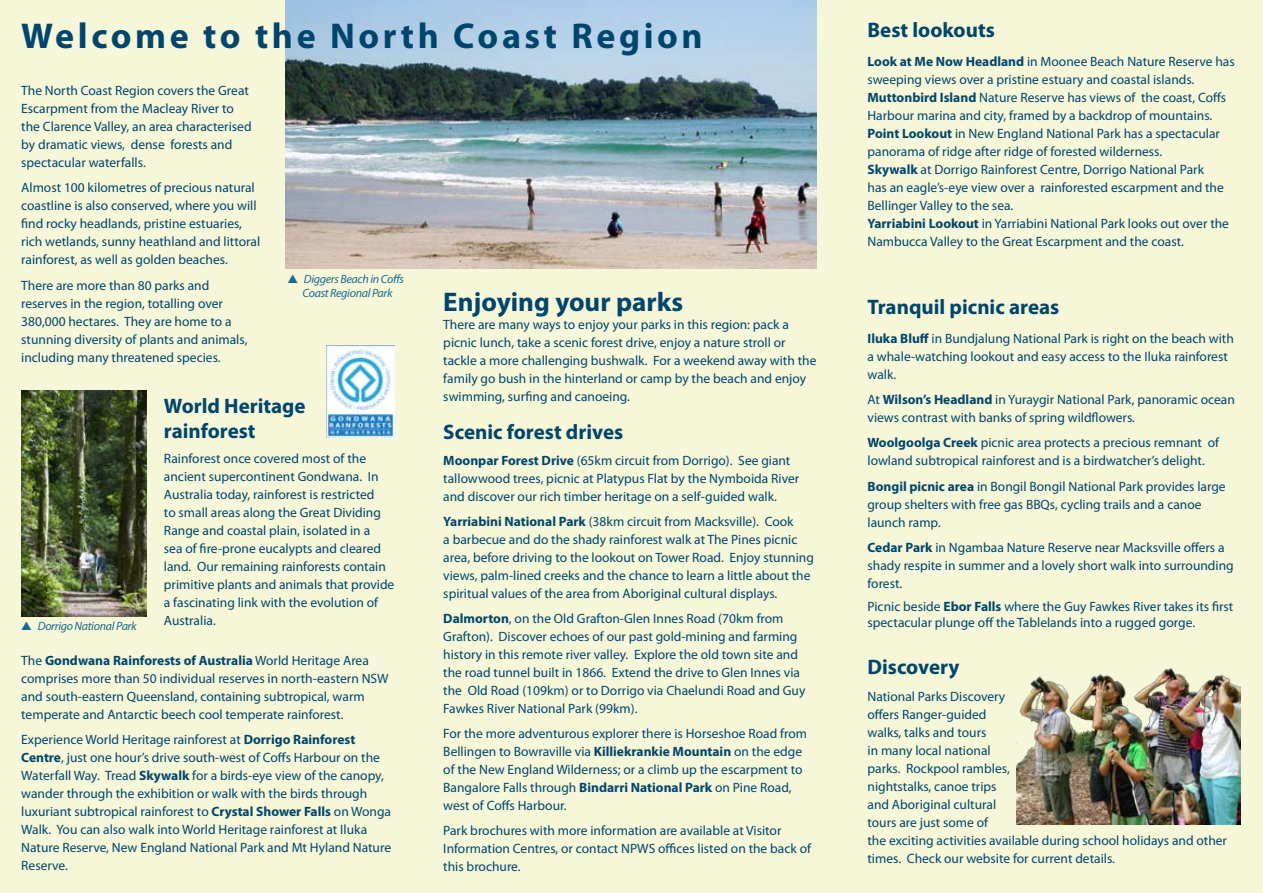
<style>
.page{position:relative;width:1263px;height:893px;background:#f6f6d9}
.page>*{position:absolute;margin:0;border:0;box-sizing:border-box;transform-origin:0 0}
.t1{font:700 36px "Myriad Pro";letter-spacing:.1em;color:#00456b}
.t2{font:700 27px "Myriad Pro";color:#00456b}
.t3{font:700 21px/25.2px "Myriad Pro";color:#00456b}
.t4{font:13.5px/18px "Myriad Pro";color:#00456b}
.t5{font:italic 12px/14.4px "Myriad Pro";letter-spacing:-.025em;color:#186b90}
.s1{font-weight:700}
</style>
<div class="page">
<img style="left:21px;top:390px;width:126px;height:227px">
<img style="left:286px;top:0;width:530px;height:269px">
<img style="left:326px;top:345px;width:68px;height:92px">
<img style="left:1016px;top:668px;width:225px;height:157px">
<h1 class="t1" style="left:21px;top:13px;width:683px">Welcome to the North Coast Region</h1>
<h3 class="t3" style="left:867px;top:17px;width:129px">Best lookouts</h3>
<p class="t4" style="left:867px;top:52px;width:369px"><span class="s1">Look at Me Now Headland</span> in Moonee Beach Nature Reserve has sweeping views over a pristine estuary and coastal islands.<br><span class="s1">Muttonbird Island</span> Nature Reserve has views of the coast, Coffs Harbour marina and city, framed by a backdrop of mountains.<br><span class="s1">Point Lookout</span> in New England National Park has a spectacular panorama of ridge after ridge of forested wilderness.<br><span class="s1">Skywalk</span> at Dorrigo Rainforest Centre, Dorrigo National Park<br>has an eagle’s-eye view over a rainforested escarpment and the Bellinger Valley to the sea.<br><span class="s1">Yarriabini Lookout</span> in Yarriabini National Park looks out over the Nambucca Valley to the Great Escarpment and the coast.</p>
<p class="t4" style="left:21px;top:81px;width:232px">The North Coast Region covers the Great Escarpment from the Macleay River to the Clarence Valley, an area characterised by dramatic views, dense forests and spectacular waterfalls.</p>
<p class="t4" style="left:21px;top:179px;width:240px">Almost 100 kilometres of precious natural coastline is also conserved, where you will find rocky headlands, pristine estuaries, rich wetlands, sunny heathland and littoral rainforest, as well as golden beaches.</p>
<p class="t4" style="left:21px;top:276px;width:228px">There are more than 80 parks and reserves in the region, totalling over 380,000 hectares. They are home to a stunning diversity of plants and animals, including many threatened species.</p>
<h3 class="t3" style="left:164px;top:392px;width:143px">World Heritage rainforest</h3>
<p class="t4" style="left:164px;top:449px;width:232px">Rainforest once covered most of the ancient supercontinent Gondwana. In Australia today, rainforest is restricted<br>to small areas along the Great Dividing Range and coastal plain, isolated in a<br>sea of fire-prone eucalypts and cleared land. Our remaining rainforests contain primitive plants and animals that provide a fascinating link with the evolution of Australia.</p>
<p class="t4" style="left:21px;top:651px;width:369px">The <span class="s1">Gondwana Rainforests of Australia</span> World Heritage Area comprises more than 50 individual reserves in north-eastern NSW and south-eastern Queensland, containing subtropical, warm temperate and Antarctic beech cool temperate rainforest.</p>
<p class="t4" style="left:21px;top:730px;width:371px">Experience World Heritage rainforest at <span class="s1">Dorrigo Rainforest Centre</span>, just one hour’s drive south-west of Coffs Harbour on the Waterfall Way. Tread <span class="s1">Skywalk</span> for a birds-eye view of the canopy, wander through the exhibition or walk with the birds through luxuriant subtropical rainforest to <span class="s1">Crystal Shower Falls</span> on Wonga Walk. You can also walk into World Heritage rainforest at Iluka Nature Reserve, New England National Park and Mt Hyland Nature Reserve.</p>
<p class="t5" style="left:302px;top:272px;width:103px">Diggers Beach in Coffs<br>Coast Regional Park</p>
<h2 class="t2" style="left:443px;top:284px;width:241px">Enjoying your parks</h2>
<p class="t4" style="left:443px;top:315px;width:375px">There are many ways to enjoy your parks in this region: pack a picnic lunch, take a scenic forest drive, enjoy a nature stroll or tackle a more challenging bushwalk. For a weekend away with the family go bush in the hinterland or camp by the beach and enjoy swimming, surfing and canoeing.</p>
<h3 class="t3" style="left:443px;top:419px;width:181px">Scenic forest drives</h3>
<p class="t4" style="left:443px;top:451px;width:357px"><span class="s1">Moonpar Forest Drive</span> (65km circuit from Dorrigo). See giant tallowwood trees, picnic at Platypus Flat by the Nymboida River and discover our rich timber heritage on a self-guided walk.</p>
<p class="t4" style="left:443px;top:512px;width:372px"><span class="s1">Yarriabini National Park</span> (38km circuit from Macksville). Cook<br>a barbecue and do the shady rainforest walk at The Pines picnic area, before driving to the lookout on Tower Road. Enjoy stunning views, palm-lined creeks and the chance to learn a little about the spiritual values of the area from Aboriginal cultural displays.</p>
<p class="t4" style="left:443px;top:609px;width:364px"><span class="s1">Dalmorton</span>, on the Old Grafton-Glen Innes Road (70km from Grafton). Discover echoes of our past gold-mining and farming history in this remote river valley. Explore the old town site and the road tunnel built in 1866. Extend the drive to Glen Innes via the Old Road (109km) or to Dorrigo via Chaelundi Road and Guy Fawkes River National Park (99km).</p>
<p class="t4" style="left:443px;top:724px;width:365px">For the more adventurous explorer there is Horseshoe Road from Bellingen to Bowraville via <span class="s1">Killiekrankie Mountain</span> on the edge of the New England Wilderness; or a climb up the escarpment to Bangalore Falls through <span class="s1">Bindarri National Park</span> on Pine Road, west of Coffs Harbour.</p>
<p class="t4" style="left:443px;top:822px;width:369px">Park brochures with more information are available at Visitor<br>Information Centres, or contact NPWS offices listed on the back of this brochure.</p>
<h3 class="t3" style="left:867px;top:294px;width:193px">Tranquil picnic areas</h3>
<p class="t4" style="left:867px;top:329px;width:368px"><span class="s1">Iluka Bluff</span> in Bundjalung National Park is right on the beach with a whale-watching lookout and easy access to the Iluka rainforest walk.</p>
<p class="t4" style="left:867px;top:390px;width:369px">At <span class="s1">Wilson’s Headland</span> in Yuraygir National Park, panoramic ocean views contrast with banks of spring wildflowers.</p>
<p class="t4" style="left:867px;top:434px;width:353px"><span class="s1">Woolgoolga Creek</span> picnic area protects a precious remnant of lowland subtropical rainforest and is a birdwatcher’s delight.</p>
<p class="t4" style="left:867px;top:477px;width:360px"><span class="s1">Bongil picnic area</span> in Bongil Bongil National Park provides large group shelters with free gas BBQs, cycling trails and a canoe launch ramp.</p>
<p class="t4" style="left:867px;top:538px;width:368px"><span class="s1">Cedar Park</span> in Ngambaa Nature Reserve near Macksville offers a shady respite in summer and a lovely short walk into surrounding forest.</p>
<p class="t4" style="left:867px;top:598px;width:367px;line-height:16.2px">Picnic beside <span class="s1">Ebor Falls</span> where the Guy Fawkes River takes its first spectacular plunge off the Tablelands into a rugged gorge.</p>
<h3 class="t3" style="left:867px;top:654px;width:93px">Discovery</h3>
<p class="t4" style="left:867px;top:687px;width:361px">National Parks Discovery<br>offers Ranger-guided<br>walks, talks and tours<br>in many local national<br>parks. Rockpool rambles,<br>nightstalks, canoe trips<br>and Aboriginal cultural<br>tours are just some of<br>the exciting activities available during school holidays and other times. Check our website for current details.</p>
<p class="t5" style="left:38px;top:619px;width:100px">Dorrigo National Park</p>
</div>
